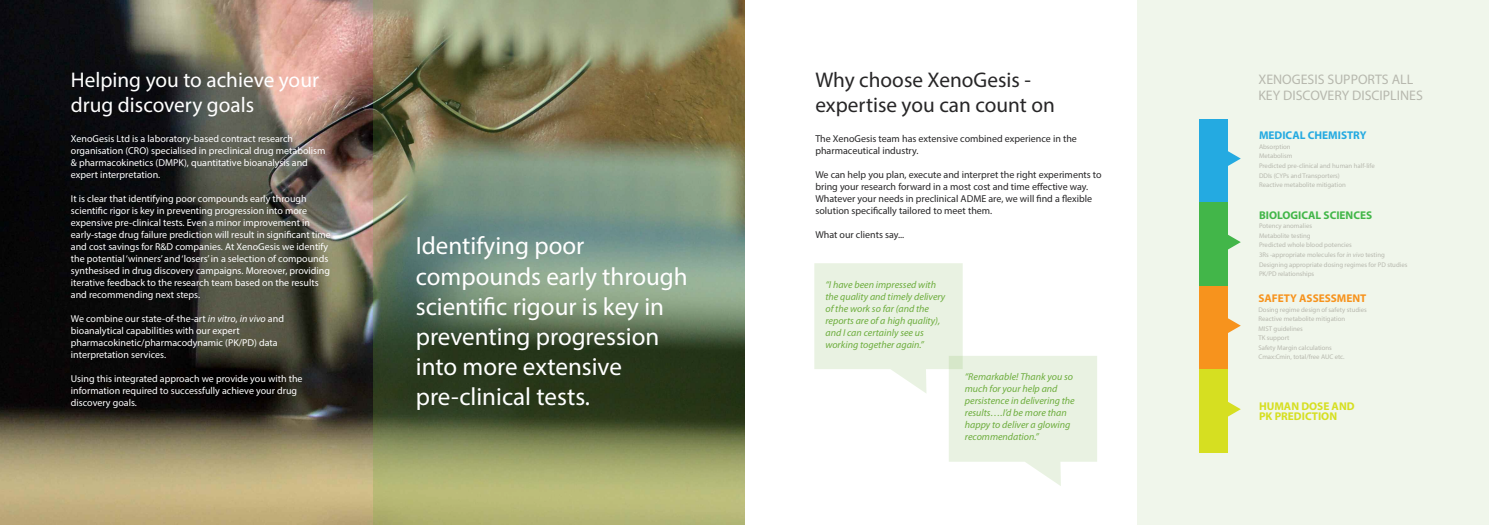
<style>
.page{position:relative;width:1489px;height:525px;background:#fff}
.page>*{position:absolute;margin:0;border:0;box-sizing:border-box;transform-origin:0 0}
.t1{font:25px/30px "Myriad Pro";color:#fff}
.t2{font:21.25px/25.5px "Myriad Pro";color:#fff}
.t3{font:21.25px/25.5px "Myriad Pro";color:#272627}
.t4{font:13.88px/16.6px "Myriad Pro";color:#b7b8ae}
.t5{font:700 11.25px/9.5px "Myriad Pro";color:#d6df21}
.t6{font:700 11.25px "Myriad Pro";color:#42b649}
.t7{font:700 11.25px "Myriad Pro";color:#24aae1}
.t8{font:700 11.25px "Myriad Pro";color:#f7931d}
.t9{font:10px/12px "Myriad Pro";color:#fff}
.t10{font:10px/12px "Myriad Pro";color:#272627}
.t11{font:italic 10px/12px "Myriad Pro";color:#6dad3d}
.t12{font:6.75px/9.5px "Myriad Pro";color:#b7b8ae}
.s1{font-style:italic}
</style>
<div class="page">
<div style="left:1137px;top:0;width:351px;height:524px;background:#f0f6eb"></div>
<img style="left:0;top:0;width:372px;height:524px">
<div style="left:1198px;top:119px;width:29px;height:83px;background:#24aae1"></div>
<svg style="left:1227px;top:146px;width:13px;height:25px"></svg>
<div style="left:1198px;top:202px;width:29px;height:84px;background:#42b649"></div>
<svg style="left:1227px;top:229px;width:13px;height:25px"></svg>
<div style="left:1198px;top:286px;width:29px;height:83px;background:#f7931d"></div>
<svg style="left:1227px;top:313px;width:13px;height:25px"></svg>
<div style="left:1198px;top:369px;width:29px;height:84px;background:#d6df21"></div>
<svg style="left:1227px;top:396px;width:13px;height:25px"></svg>
<svg style="left:814px;top:263px;width:283px;height:223px"></svg>
<div style="left:372px;top:0;width:372px;height:524px;background:#6dad3d;opacity:.25"></div>
<h2 class="t2" style="left:71px;top:69px;width:249px">Helping you to achieve your drug discovery goals</h2>
<p class="t9" style="left:71px;top:133px;width:256px">XenoGesis Ltd is a laboratory-based contract research organisation (CRO) specialised in preclinical drug metabolism &amp; pharmacokinetics (DMPK), quantitative bioanalysis and expert interpretation.</p>
<p class="t9" style="left:71px;top:193px;width:261px">It is clear that identifying poor compounds early through scientific rigor is key in preventing progression into more expensive pre-clinical tests. Even a minor improvement in early-stage drug failure prediction will result in significant time and cost savings for R&amp;D companies. At XenoGesis we identify the potential‘winners’and‘losers’in a selection of compounds synthesised in drug discovery campaigns. Moreover, providing iterative feedback to the research team based on the results and recommending next steps.</p>
<p class="t9" style="left:71px;top:313px;width:214px">We combine our state-of-the-art <span class="s1">in vitro</span>, <span class="s1">in vivo</span> and bioanalytical capabilities with our expert pharmacokinetic/pharmacodynamic (PK/PD) data interpretation services.</p>
<p class="t9" style="left:71px;top:373px;width:233px">Using this integrated approach we provide you with the information required to successfully achieve your drug discovery goals.</p>
<h1 class="t1" style="left:416px;top:233px;width:273px">Identifying poor compounds early through scientific rigour is key in preventing progression into more extensive pre-clinical tests.</h1>
<h2 class="t3" style="left:815px;top:69px;width:241px">Why choose XenoGesis - expertise you can count on</h2>
<p class="t10" style="left:815px;top:133px;width:263px">The XenoGesis team has extensive combined experience in the pharmaceutical industry.</p>
<p class="t10" style="left:815px;top:169px;width:288px">We can help you plan, execute and interpret the right experiments to bring your research forward in a most cost and time effective way.<br>Whatever your needs in preclinical ADME are, we will find a flexible solution specifically tailored to meet them.</p>
<p class="t10" style="left:815px;top:229px;width:90px">What our clients say...</p>
<p class="t11" style="left:825px;top:280px;width:121px">“I have been impressed with the quality and timely delivery of the work so far (and the reports are of a high quality), and I can certainly see us working together again.”</p>
<p class="t11" style="left:964px;top:371px;width:111px">“Remarkable! Thank you so much for your help and persistence in delivering the results….I’d be more than happy to deliver a glowing recommendation.”</p>
<h3 class="t4" style="left:1258px;top:72px;width:166px">XENOGESIS SUPPORTS ALL<br>KEY DISCOVERY DISCIPLINES</h3>
<p class="t7" style="left:1258px;top:131px;width:109px">MEDICAL CHEMISTRY</p>
<p class="t12" style="left:1258px;top:142px;width:117px">Absorption<br>Metabolism<br>Predicted pre-clinical and human half-life<br>DDIs (CYPs and Transporters)<br>Reactive metabolite mitigation</p>
<p class="t6" style="left:1258px;top:211px;width:115px">BIOLOGICAL SCIENCES</p>
<p class="t12" style="left:1258px;top:222px;width:150px">Potency anomalies<br>Metabolite testing<br>Predicted whole blood potencies<br>3Rs -appropriate molecules for <span class="s1">in vivo</span> testing<br>Designing appropriate dosing regimes for PD studies<br>PK/PD relationships</p>
<p class="t8" style="left:1258px;top:294px;width:109px">SAFETY ASSESSMENT</p>
<p class="t12" style="left:1258px;top:305px;width:110px">Dosing regime design of safety studies<br>Reactive metabolite mitigation<br>MIST guidelines<br>TK support<br>Safety Margin calculations<br>Cmax:Cmin, total/free AUC etc.</p>
<p class="t5" style="left:1258px;top:402px;width:97px">HUMAN DOSE AND<br>PK PREDICTION</p>
</div>
